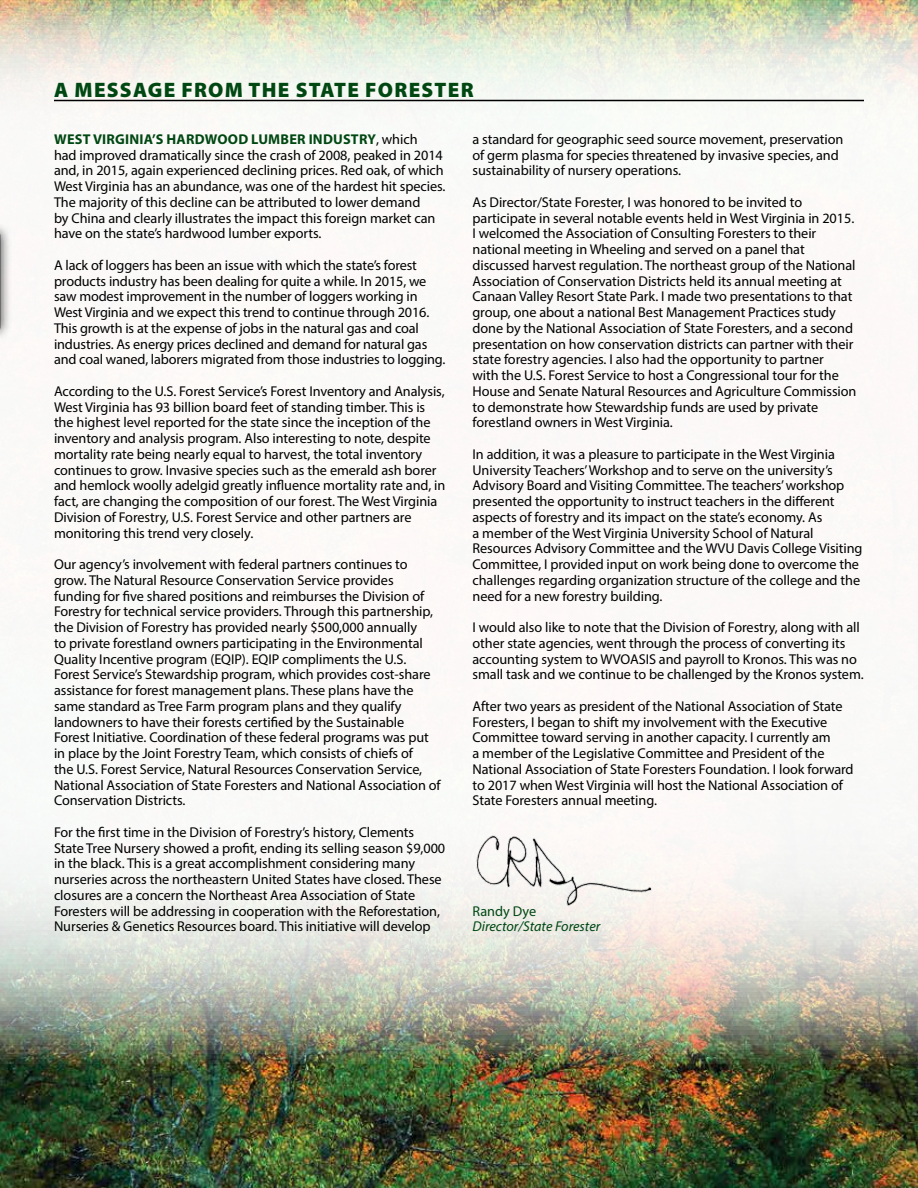
<style>
.page{position:relative;width:918px;height:1188px;background:#fff}
.page>*{position:absolute;margin:0;border:0;box-sizing:border-box;transform-origin:0 0}
.t1{font:900 21px "Myriad Pro";letter-spacing:.06em;color:#004712}
.t2{font:14.25px/15.8px "Myriad Pro";letter-spacing:-.005em;color:#000}
.t3{font:italic 14.25px "Myriad Pro";color:#004712}
.t4{font:14.25px "Myriad Pro";color:#004712}
.s1{font-weight:700;color:#004712}
</style>
<div class="page">
<img style="left:1px;top:0;width:917px;height:1188px">
<hr style="left:54px;top:100px;width:810px;height:1px;background:#000">
<img style="left:466px;top:820px;width:193px;height:91px">
<img style="left:0;top:0;width:1px;height:1188px">
<div style="left:0;top:222px;width:12px;height:118px;background:#000;opacity:.75"></div>
<h1 class="t1" style="left:54px;top:76px;width:421px">A MESSAGE FROM THE STATE FORESTER</h1>
<p class="t2" style="left:472px;top:131px;width:373px">a standard for geographic seed source movement, preservation of germ plasma for species threatened by invasive species, and sustainability of nursery operations.</p>
<p class="t2" style="left:472px;top:194px;width:386px">As Director/State Forester, I was honored to be invited to participate in several notable events held in West Virginia in 2015.<br>I welcomed the Association of Consulting Foresters to their national meeting in Wheeling and served on a panel that discussed harvest regulation. The northeast group of the National Association of Conservation Districts held its annual meeting at Canaan Valley Resort State Park. I made two presentations to that group, one about a national Best Management Practices study done by the National Association of State Foresters, and a second presentation on how conservation districts can partner with their state forestry agencies. I also had the opportunity to partner<br>with the U.S. Forest Service to host a Congressional tour for the House and Senate Natural Resources and Agriculture Commission to demonstrate how Stewardship funds are used by private forestland owners in West Virginia.</p>
<p class="t2" style="left:472px;top:446px;width:392px">In addition, it was a pleasure to participate in the West Virginia University Teachers’ Workshop and to serve on the university’s Advisory Board and Visiting Committee. The teachers’ workshop presented the opportunity to instruct teachers in the different aspects of forestry and its impact on the state’s economy. As<br>a member of the West Virginia University School of Natural Resources Advisory Committee and the WVU Davis College Visiting Committee, I provided input on work being done to overcome the challenges regarding organization structure of the college and the need for a new forestry building.</p>
<p class="t2" style="left:472px;top:619px;width:393px">I would also like to note that the Division of Forestry, along with all other state agencies, went through the process of converting its accounting system to WVOASIS and payroll to Kronos. This was no small task and we continue to be challenged by the Kronos system.</p>
<p class="t2" style="left:472px;top:698px;width:383px">After two years as president of the National Association of State Foresters, I began to shift my involvement with the Executive Committee toward serving in another capacity. I currently am<br>a member of the Legislative Committee and President of the National Association of State Foresters Foundation. I look forward to 2017 when West Virginia will host the National Association of State Foresters annual meeting.</p>
<p class="t2" style="left:54px;top:131px;width:393px"><span class="s1">WEST VIRGINIA’S HARDWOOD LUMBER INDUSTRY</span>, which<br>had improved dramatically since the crash of 2008, peaked in 2014 and, in 2015, again experienced declining prices. Red oak, of which West Virginia has an abundance, was one of the hardest hit species.<br>The majority of this decline can be attributed to lower demand<br>by China and clearly illustrates the impact this foreign market can have on the state’s hardwood lumber exports.</p>
<p class="t2" style="left:54px;top:257px;width:393px">A lack of loggers has been an issue with which the state’s forest products industry has been dealing for quite a while. In 2015, we saw modest improvement in the number of loggers working in West Virginia and we expect this trend to continue through 2016.<br>This growth is at the expense of jobs in the natural gas and coal industries. As energy prices declined and demand for natural gas and coal waned, laborers migrated from those industries to logging.</p>
<p class="t2" style="left:54px;top:383px;width:393px">According to the U.S. Forest Service’s Forest Inventory and Analysis, West Virginia has 93 billion board feet of standing timber. This is the highest level reported for the state since the inception of the inventory and analysis program. Also interesting to note, despite mortality rate being nearly equal to harvest, the total inventory continues to grow. Invasive species such as the emerald ash borer and hemlock woolly adelgid greatly influence mortality rate and, in fact, are changing the composition of our forest. The West Virginia Division of Forestry, U.S. Forest Service and other partners are monitoring this trend very closely.</p>
<p class="t2" style="left:54px;top:556px;width:388px">Our agency’s involvement with federal partners continues to grow. The Natural Resource Conservation Service provides funding for five shared positions and reimburses the Division of Forestry for technical service providers. Through this partnership, the Division of Forestry has provided nearly $500,000 annually<br>to private forestland owners participating in the Environmental Quality Incentive program (EQIP). EQIP compliments the U.S.<br>Forest Service’s Stewardship program, which provides cost-share assistance for forest management plans. These plans have the same standard as Tree Farm program plans and they qualify landowners to have their forests certified by the Sustainable Forest Initiative. Coordination of these federal programs was put in place by the Joint Forestry Team, which consists of chiefs of<br>the U.S. Forest Service, Natural Resources Conservation Service, National Association of State Foresters and National Association of Conservation Districts.</p>
<p class="t2" style="left:54px;top:824px;width:393px">For the first time in the Division of Forestry’s history, Clements State Tree Nursery showed a profit, ending its selling season $9,000 in the black. This is a great accomplishment considering many nurseries across the northeastern United States have closed. These closures are a concern the Northeast Area Association of State Foresters will be addressing in cooperation with the Reforestation, Nurseries &amp; Genetics Resources board. This initiative will develop</p>
<p class="t4" style="left:472px;top:902px;width:65px">Randy Dye</p>
<p class="t3" style="left:472px;top:918px;width:129px">Director/State Forester</p>
</div>
